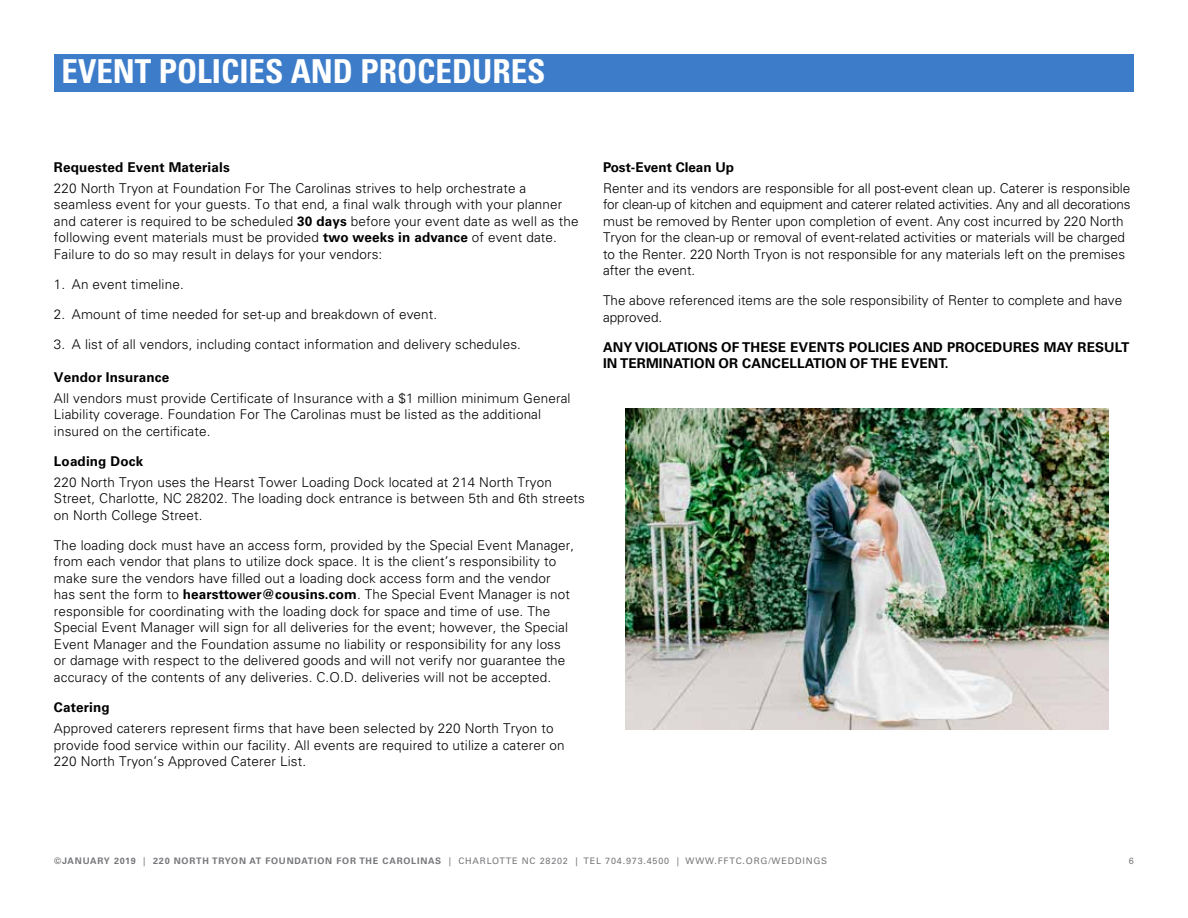
<style>
.page{position:relative;width:1188px;height:918px;background:#fff}
.page>*{position:absolute;margin:0;border:0;box-sizing:border-box;transform-origin:0 0}
.t1{font:700 condensed 33px "Univers LT Pro";color:#fff}
.t2{font:300 13.5px/16.5px "Univers LT Pro 45";letter-spacing:.01em;color:#000}
.t3{font:700 13.5px/16.5px "Univers LT Pro 65";letter-spacing:.01em;color:#000}
.t4{font:9px "Univers LT Pro 55 Roman";letter-spacing:.09em;color:#76777a}
.s1{font-family:"Univers LT Pro 65";font-weight:700}
</style>
<div class="page">
<div style="left:54px;top:54px;width:1080px;height:38px;background:#3d7cc9"></div>
<img style="left:626px;top:409px;width:482px;height:321px">
<h1 class="t1" style="left:62px;top:51px;width:486px">EVENT POLICIES AND PROCEDURES</h1>
<p class="t3" style="left:54px;top:159px;width:177px">Requested Event Materials</p>
<p class="t2" style="left:54px;top:180px;width:526px">220 North Tryon at Foundation For The Carolinas strives to help orchestrate a seamless event for your guests. To that end, a final walk through with your planner and caterer is required to be scheduled <span class="s1">30 days</span> before your event date as well as the following event materials must be provided <span class="s1">two weeks in advance</span> of event date.<br>Failure to do so may result in delays for your vendors:</p>
<p class="t2" style="left:54px;top:276px;width:131px">1. An event timeline.</p>
<p class="t2" style="left:54px;top:306px;width:385px">2. Amount of time needed for set-up and breakdown of event.</p>
<p class="t2" style="left:54px;top:336px;width:468px">3. A list of all vendors, including contact information and delivery schedules.</p>
<p class="t3" style="left:54px;top:369px;width:117px">Vendor Insurance</p>
<p class="t2" style="left:54px;top:390px;width:518px">All vendors must provide Certificate of Insurance with a $1 million minimum General<br>Liability coverage. Foundation For The Carolinas must be listed as the additional insured on the certificate.</p>
<p class="t3" style="left:54px;top:453px;width:91px">Loading Dock</p>
<p class="t2" style="left:54px;top:474px;width:532px">220 North Tryon uses the Hearst Tower Loading Dock located at 214 North Tryon<br>Street, Charlotte, NC 28202. The loading dock entrance is between 5th and 6th streets on North College Street.</p>
<p class="t2" style="left:54px;top:537px;width:522px">The loading dock must have an access form, provided by the Special Event Manager, from each vendor that plans to utilize dock space. It is the client’s responsibility to make sure the vendors have filled out a loading dock access form and the vendor has sent the form to <span class="s1">hearsttower@cousins.com</span>. The Special Event Manager is not responsible for coordinating with the loading dock for space and time of use. The Special Event Manager will sign for all deliveries for the event; however, the Special Event Manager and the Foundation assume no liability or responsibility for any loss or damage with respect to the delivered goods and will not verify nor guarantee the accuracy of the contents of any deliveries. C.O.D. deliveries will not be accepted.</p>
<p class="t3" style="left:54px;top:699px;width:57px">Catering</p>
<p class="t2" style="left:54px;top:720px;width:512px">Approved caterers represent firms that have been selected by 220 North Tryon to provide food service within our facility. All events are required to utilize a caterer on<br>220 North Tryon’s Approved Caterer List.</p>
<p class="t3" style="left:603px;top:159px;width:133px">Post-Event Clean Up</p>
<p class="t2" style="left:603px;top:180px;width:529px">Renter and its vendors are responsible for all post-event clean up. Caterer is responsible for clean-up of kitchen and equipment and caterer related activities. Any and all decorations must be removed by Renter upon completion of event. Any cost incurred by 220 North Tryon for the clean-up or removal of event-related activities or materials will be charged to the Renter. 220 North Tryon is not responsible for any materials left on the premises after the event.</p>
<p class="t2" style="left:603px;top:292px;width:521px">The above referenced items are the sole responsibility of Renter to complete and have approved.</p>
<p class="t3" style="left:603px;top:339px;width:528px">ANY VIOLATIONS OF THESE EVENTS POLICIES AND PROCEDURES MAY RESULT<br>IN TERMINATION OR CANCELLATION OF THE EVENT.</p>
<p class="t4" style="left:54px;top:855px;width:775px"><span class="s1">©JANUARY 2019</span> | <span class="s1">220 NORTH TRYON AT FOUNDATION FOR THE CAROLINAS</span> | CHARLOTTE NC 28202 | TEL 704.973.4500 | WWW.FFTC.ORG/WEDDINGS</p>
<p class="t4" style="left:1129px;top:855px;width:7px">6</p>
</div>
